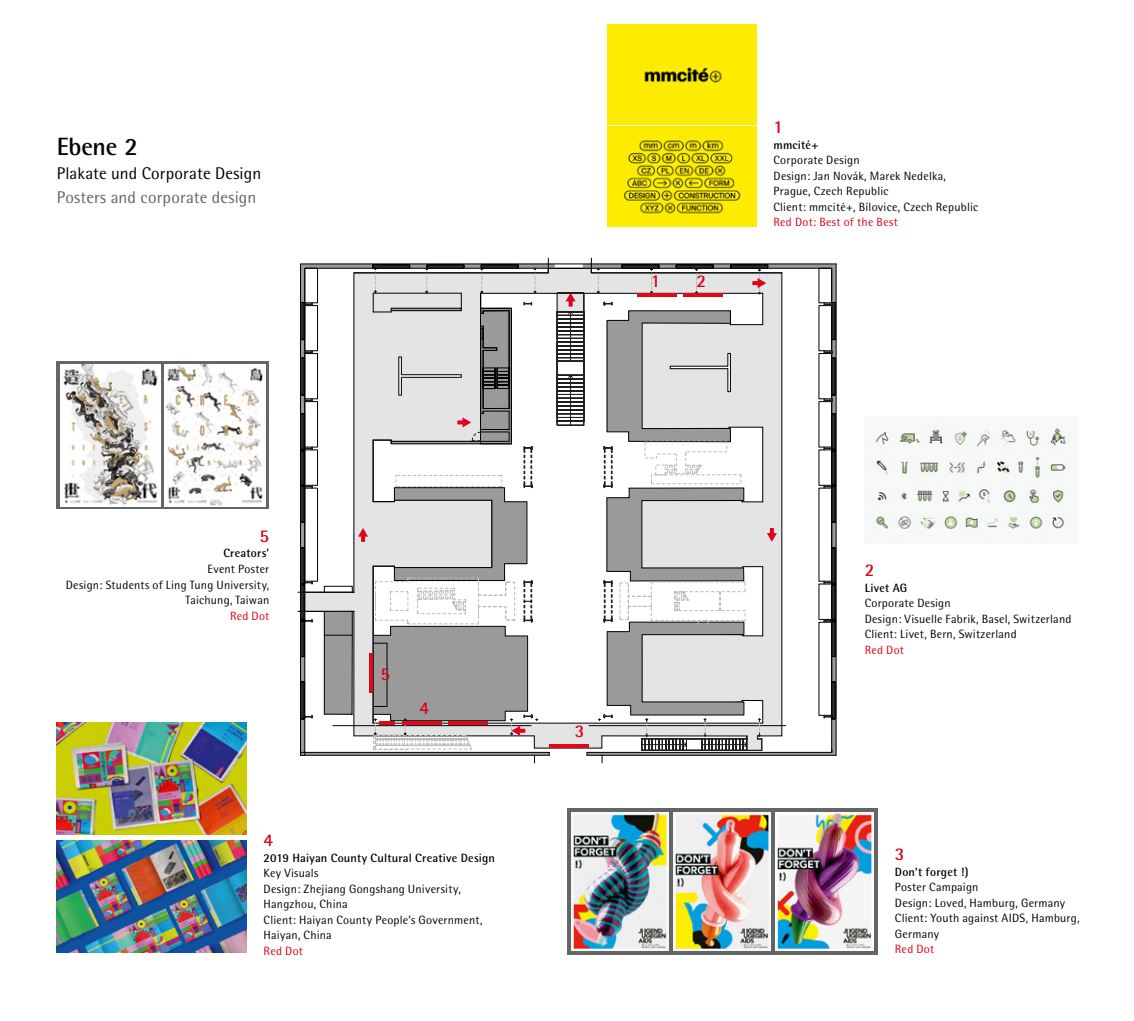
<style>
.page{position:relative;width:1134px;height:1021px;background:#fff}
.page>*{position:absolute;margin:0;border:0;box-sizing:border-box;transform-origin:0 0}
.t1{font:700 25px "Rotis Semi Sans";letter-spacing:-.01em;color:#000}
.t2{font:700 18px "Rotis Semi Sans";color:#e2001a}
.t3{font:17px "Rotis Semi Sans";letter-spacing:.005em;color:#000}
.t4{font:17px "Rotis Semi Sans";letter-spacing:.01em;color:#646567}
.t5{font:12px/15.6px "Rotis Semi Sans";letter-spacing:.02em;color:#000}
.t6{font:700 12px/15.6px "Rotis Semi Sans";letter-spacing:.02em;color:#000}
.t7{font:12px "Rotis Semi Sans";letter-spacing:.03em;color:#e2001a}
.s1{font-weight:400}
</style>
<div class="page">
<svg style="left:57px;top:361px;width:212px;height:148px;fill:#646567"></svg>
<img style="left:60px;top:364px;width:101px;height:142px">
<img style="left:165px;top:364px;width:100px;height:142px">
<hr style="left:333px;top:725px;width:198px;height:1px;background:#000">
<hr style="left:836px;top:264px;width:1px;height:491px;background:#000">
<svg style="left:304px;top:302px;width:54px;height:416px"></svg>
<div style="left:302px;top:302px;width:3px;height:38px;border:1px solid #000"></div>
<div style="left:301px;top:302px;width:2px;height:38px;border:1px solid #000"></div>
<div style="left:302px;top:358px;width:3px;height:37px;border:1px solid #000"></div>
<div style="left:301px;top:358px;width:2px;height:37px;border:1px solid #000"></div>
<div style="left:302px;top:413px;width:3px;height:38px;border:1px solid #000"></div>
<div style="left:301px;top:413px;width:2px;height:38px;border:1px solid #000"></div>
<div style="left:302px;top:485px;width:3px;height:37px;border:1px solid #000"></div>
<div style="left:301px;top:485px;width:2px;height:37px;border:1px solid #000"></div>
<div style="left:302px;top:449px;width:3px;height:37px;border:1px solid #000"></div>
<div style="left:301px;top:449px;width:2px;height:37px;border:1px solid #000"></div>
<div style="left:302px;top:547px;width:3px;height:38px;border:1px solid #000"></div>
<div style="left:301px;top:547px;width:2px;height:38px;border:1px solid #000"></div>
<svg style="left:304px;top:612px;width:20px;height:102px"></svg>
<div style="left:302px;top:619px;width:3px;height:37px;border:1px solid #000"></div>
<div style="left:301px;top:619px;width:2px;height:37px;border:1px solid #000"></div>
<div style="left:302px;top:583px;width:3px;height:38px;border:1px solid #000"></div>
<div style="left:301px;top:583px;width:2px;height:38px;border:1px solid #000"></div>
<div style="left:302px;top:681px;width:3px;height:38px;border:1px solid #000"></div>
<div style="left:301px;top:681px;width:2px;height:38px;border:1px solid #000"></div>
<svg style="left:324px;top:328px;width:34px;height:393px"></svg>
<hr style="left:354px;top:272px;width:194px;height:1px;background:#000">
<svg style="left:391px;top:258px;width:391px;height:6px"></svg>
<hr style="left:298px;top:592px;width:56px;height:1px;background:#000">
<hr style="left:298px;top:611px;width:56px;height:1px;background:#000">
<hr style="left:300px;top:755px;width:234px;height:1px;background:#000">
<img style="left:57px;top:722px;width:189px;height:112px">
<img style="left:57px;top:840px;width:189px;height:112px">
<div style="left:567px;top:808px;width:310px;height:146px;background:#646567"></div>
<img style="left:776px;top:812px;width:97px;height:138px">
<img style="left:571px;top:812px;width:98px;height:138px">
<img style="left:673px;top:812px;width:98px;height:138px">
<svg style="left:358px;top:264px;width:478px;height:499px"></svg>
<img style="left:608px;top:127px;width:149px;height:99px">
<div style="left:608px;top:25px;width:149px;height:99px;background:#fdec00"></div>
<img style="left:870px;top:423px;width:200px;height:107px">
<p class="t1" style="left:57px;top:131px;width:83px">Ebene 2</p>
<p class="t3" style="left:57px;top:163px;width:206px">Plakate und Corporate Design</p>
<p class="t4" style="left:57px;top:187px;width:201px">Posters and corporate design</p>
<p class="t2" style="left:651px;top:270px;width:11px">1</p>
<p class="t2" style="left:697px;top:270px;width:11px">2</p>
<p class="t2" style="left:773px;top:116px;width:11px">1</p>
<p class="t6" style="left:773px;top:137px;width:47px">mmcité+</p>
<p class="t5" style="left:773px;top:152px;width:88px">Corporate Design</p>
<p class="t5" style="left:773px;top:168px;width:174px">Design: Jan Novák, Marek Nedelka,<br>Prague, Czech Republic</p>
<p class="t5" style="left:773px;top:199px;width:206px">Client: mmcité+, Bílovice, Czech Republic</p>
<p class="t7" style="left:773px;top:215px;width:126px">Red Dot: Best of the Best</p>
<p class="t2" style="left:260px;top:525px;width:11px">5</p>
<p class="t6" style="left:223px;top:545px;width:47px">Creators’</p>
<p class="t5" style="left:207px;top:561px;width:63px">Event Poster</p>
<p class="t5" style="left:66px;top:576px;width:205px;text-align:right">Design: Students of Ling Tung University,<br>Taichung, Taiwan</p>
<p class="t7" style="left:230px;top:608px;width:41px">Red Dot</p>
<p class="t2" style="left:380px;top:663px;width:11px">5</p>
<p class="t2" style="left:420px;top:697px;width:11px">4</p>
<p class="t2" style="left:264px;top:828px;width:11px">4</p>
<p class="t6" style="left:264px;top:849px;width:233px">2019 Haiyan County Cultural Creative Design<br><span class="s1">Key Visuals</span></p>
<p class="t5" style="left:264px;top:880px;width:199px">Design: Zhejiang Gongshang University,</p>
<p class="t5" style="left:264px;top:896px;width:86px">Hangzhou, China</p>
<p class="t5" style="left:264px;top:911px;width:220px">Client: Haiyan County People’s Government,<br>Haiyan, China</p>
<p class="t7" style="left:264px;top:943px;width:41px">Red Dot</p>
<p class="t2" style="left:575px;top:719px;width:11px">3</p>
<p class="t2" style="left:865px;top:559px;width:11px">2</p>
<p class="t6" style="left:865px;top:579px;width:44px">Livet AG</p>
<p class="t5" style="left:865px;top:595px;width:88px">Corporate Design</p>
<p class="t5" style="left:865px;top:610px;width:208px">Design: Visuelle Fabrik, Basel, Switzerland</p>
<p class="t5" style="left:865px;top:626px;width:154px">Client: Livet, Bern, Switzerland</p>
<p class="t7" style="left:865px;top:642px;width:41px">Red Dot</p>
<p class="t2" style="left:895px;top:843px;width:11px">3</p>
<p class="t6" style="left:895px;top:863px;width:75px">Don’t forget !)</p>
<p class="t5" style="left:895px;top:879px;width:85px">Poster Campaign</p>
<p class="t5" style="left:895px;top:894px;width:172px">Design: Loved, Hamburg, Germany</p>
<p class="t5" style="left:895px;top:910px;width:186px">Client: Youth against AIDS, Hamburg,<br>Germany</p>
<p class="t7" style="left:895px;top:942px;width:41px">Red Dot</p>
</div>
